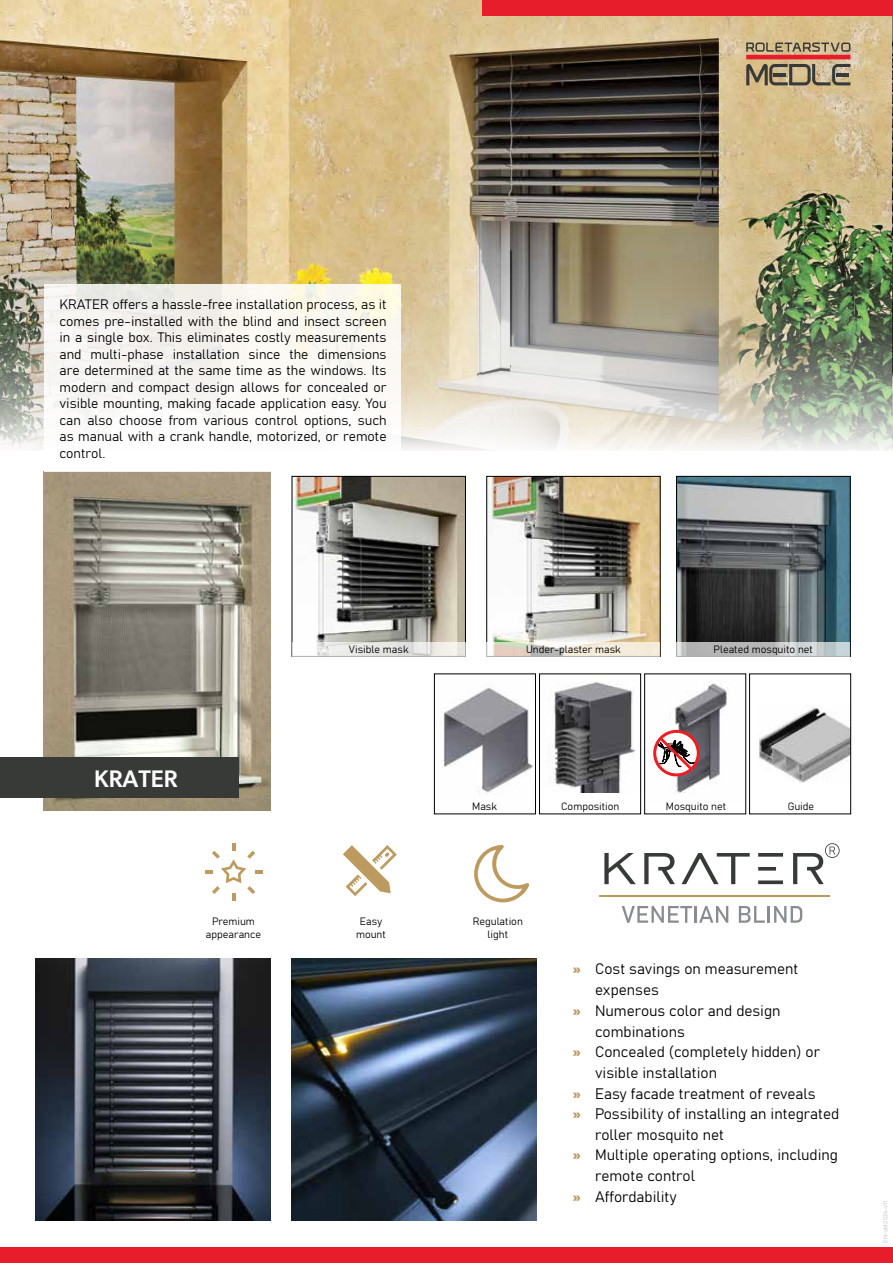
<style>
.page{position:relative;width:893px;height:1263px;background:#fff}
.page>*{position:absolute;margin:0;border:0;box-sizing:border-box;transform-origin:0 0}
.t1{font:500 24px "Gibson";color:#fff}
.t2{font:15px "Bahnschrift";color:#000}
.t3{font:13.5px/16.5px "Bahnschrift";color:#000;text-align:justify}
.t4{font:10.5px/12.6px "Bahnschrift";color:#000;text-align:center}
.t5{font:6px "Bahnschrift";color:#bcbec0}
.s1{color:#bd9a5f}
</style>
<div class="page">
<div style="left:0;top:1248px;width:893px;height:15px;background:#e81d2c"></div>
<img style="left:44px;top:472px;width:227px;height:338px">
<img style="left:0;top:0;width:893px;height:451px">
<div style="left:44px;top:285px;width:357px;height:187px;background:linear-gradient(to bottom,#f3f1e8,#fff)"></div>
<img style="left:442px;top:686px;width:91px;height:108px">
<div style="left:434px;top:674px;width:102px;height:140px;border:1px solid #000"></div>
<img style="left:548px;top:681px;width:87px;height:112px">
<div style="left:539px;top:674px;width:102px;height:140px;border:1px solid #000"></div>
<img style="left:669px;top:683px;width:58px;height:111px">
<svg style="left:653px;top:730px;width:47px;height:46px"></svg>
<img style="left:759px;top:707px;width:90px;height:76px">
<div style="left:749px;top:674px;width:102px;height:140px;border:1px solid #000"></div>
<div style="left:482px;top:0;width:411px;height:16px;background:#e81d2c"></div>
<img style="left:294px;top:478px;width:170px;height:164px">
<div style="left:292px;top:476px;width:174px;height:181px;border:1px solid #000"></div>
<img style="left:488px;top:478px;width:170px;height:164px">
<div style="left:486px;top:476px;width:174px;height:181px;border:1px solid #000"></div>
<img style="left:36px;top:958px;width:235px;height:262px">
<svg style="left:486px;top:642px;width:174px;height:15px;background:#e4ded2"></svg>
<svg style="left:292px;top:642px;width:174px;height:15px;background:#e5e5e2"></svg>
<svg style="left:205px;top:843px;width:58px;height:58px"></svg>
<svg style="left:343px;top:845px;width:54px;height:51px"></svg>
<svg style="left:474px;top:845px;width:55px;height:58px"></svg>
<hr style="left:599px;top:895px;width:230px;height:1px;background:#bd9a5f">
<svg style="left:622px;top:906px;width:70px;height:17px"></svg>
<hr style="left:694px;top:906px;width:3px;height:17px;background:#898c8e">
<svg style="left:699px;top:906px;width:29px;height:17px"></svg>
<svg style="left:739px;top:906px;width:63px;height:17px"></svg>
<div style="left:0;top:757px;width:238px;height:40px;background:#373a37"></div>
<img style="left:292px;top:958px;width:244px;height:262px">
<img style="left:678px;top:478px;width:170px;height:164px">
<div style="left:676px;top:476px;width:174px;height:181px;border:1px solid #000"></div>
<svg style="left:676px;top:642px;width:174px;height:15px;background:#bdc0c1"></svg>
<svg style="left:604px;top:843px;width:236px;height:41px"></svg>
<svg style="left:746px;top:43px;width:104px;height:42px;background:#aa866c"></svg>
<p class="t3" style="left:60px;top:295px;width:329px">KRATER offers a hassle-free installation process, as it comes pre-installed with the blind and insect screen in a single box. This eliminates costly measurements and multi-phase installation since the dimensions are determined at the same time as the windows. Its modern and compact design allows for concealed or visible mounting, making facade application easy. You can also choose from various control options, such as manual with a crank handle, motorized, or remote control.</p>
<p class="t4" style="left:349px;top:643px;width:61px">Visible mask</p>
<p class="t4" style="left:526px;top:643px;width:96px">Under-plaster mask</p>
<p class="t4" style="left:713px;top:643px;width:101px">Pleated mosquito net</p>
<h1 class="t1" style="left:94px;top:764px;width:85px">KRATER</h1>
<p class="t4" style="left:472px;top:799px;width:26px">Mask</p>
<p class="t4" style="left:561px;top:799px;width:60px">Composition</p>
<p class="t4" style="left:666px;top:799px;width:62px">Mosquito net</p>
<p class="t4" style="left:788px;top:799px;width:28px">Guide</p>
<p class="t4" style="left:206px;top:914px;width:57px">Premium appearance</p>
<p class="t4" style="left:356px;top:914px;width:31px">Easy mount</p>
<p class="t4" style="left:473px;top:914px;width:51px">Regulation light</p>
<p class="t2" style="left:573px;top:958px;width:227px"><span class="s1">»</span> Cost savings on measurement</p>
<p class="t2" style="left:595px;top:979px;width:65px">expenses</p>
<p class="t2" style="left:573px;top:999px;width:209px"><span class="s1">»</span> Numerous color and design</p>
<p class="t2" style="left:595px;top:1020px;width:91px">combinations</p>
<p class="t2" style="left:573px;top:1040px;width:248px"><span class="s1">»</span> Concealed (completely hidden) or</p>
<p class="t2" style="left:595px;top:1061px;width:123px">visible installation</p>
<p class="t2" style="left:573px;top:1082px;width:244px"><span class="s1">»</span> Easy facade treatment of reveals</p>
<p class="t2" style="left:573px;top:1102px;width:268px"><span class="s1">»</span> Possibility of installing an integrated</p>
<p class="t2" style="left:595px;top:1123px;width:130px">roller mosquito net</p>
<p class="t2" style="left:573px;top:1144px;width:266px"><span class="s1">»</span> Multiple operating options, including</p>
<p class="t2" style="left:595px;top:1165px;width:101px">remote control</p>
<p class="t2" style="left:573px;top:1185px;width:105px"><span class="s1">»</span> Affordability</p>
<p class="t5" style="left:881px;top:1242px;width:43px;rotate:-90deg">EN-okt2024-v11</p>
</div>
